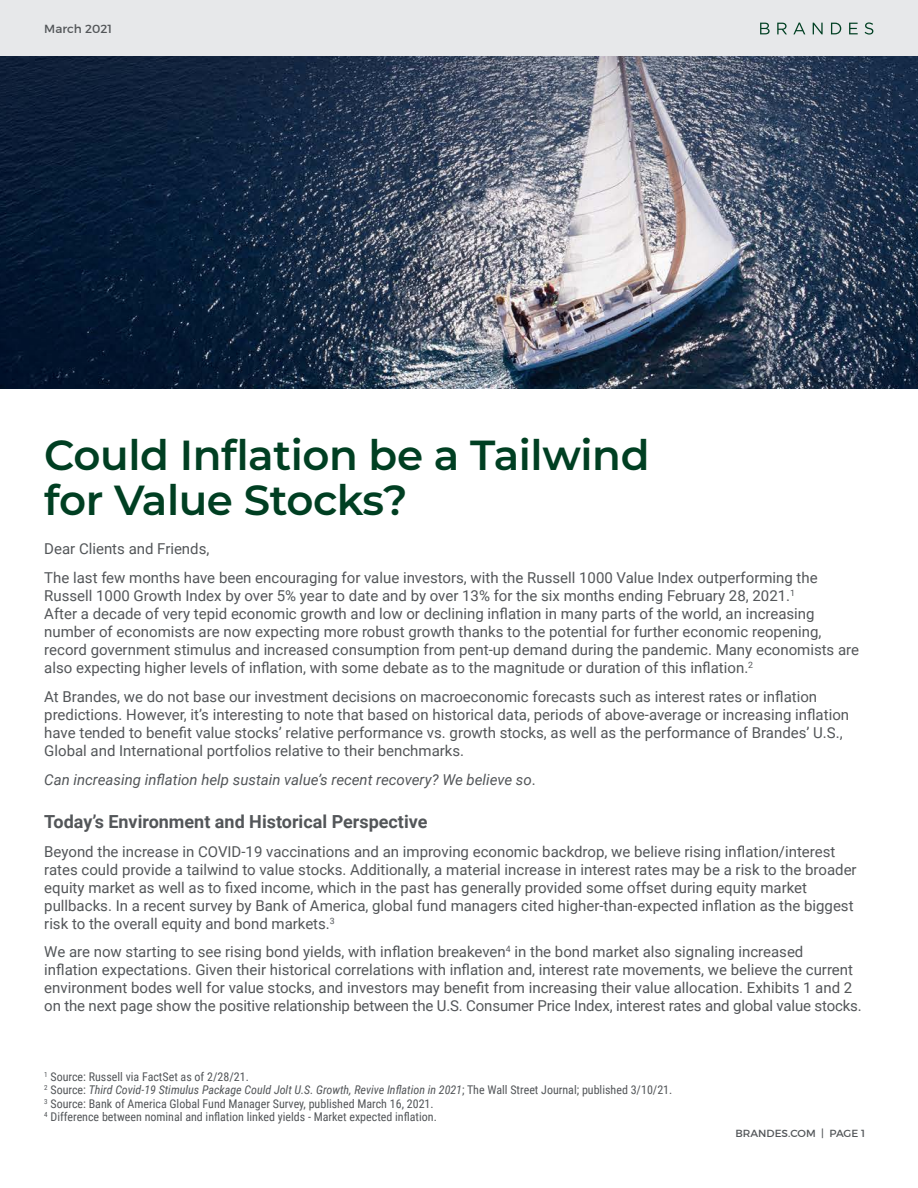
<style>
.page{position:relative;width:918px;height:1188px;background:#fff}
.page>*{position:absolute;margin:0;border:0;box-sizing:border-box;transform-origin:0 0}
.t1{font:600 42px/45px "Montserrat";letter-spacing:-.01em;color:#003f22}
.t2{font:700 18px "Roboto";color:#535659}
.t3{font:15px/18px "Roboto";color:#535659}
.t4{font:italic 15px "Roboto";color:#535659}
.t5{font:12px/13.5px "Roboto Condensed";color:#535659}
.t6{font:12px "Montserrat";color:#535659}
.t7{font:10.5px "Montserrat";color:#535659}
.s1{font-style:normal}
.s2{font-style:italic}
</style>
<div class="page">
<div style="left:0;top:0;width:918px;height:56px;background:#e7e8ea"></div>
<svg style="left:760px;top:23px;width:10px;height:11px"></svg>
<svg style="left:777px;top:23px;width:10px;height:11px"></svg>
<svg style="left:793px;top:23px;width:12px;height:11px"></svg>
<svg style="left:813px;top:23px;width:10px;height:11px"></svg>
<svg style="left:831px;top:23px;width:10px;height:11px"></svg>
<svg style="left:849px;top:23px;width:9px;height:11px"></svg>
<svg style="left:865px;top:22px;width:8px;height:13px"></svg>
<img style="left:0;top:56px;width:918px;height:332px">
<p class="t6" style="left:44px;top:21px;width:69px">March 2021</p>
<h1 class="t1" style="left:44px;top:430px;width:607px">Could Inflation be a Tailwind for Value Stocks?</h1>
<p class="t3" style="left:44px;top:534px;width:775px;line-height:28.8px">Dear Clients and Friends,<br>The last few months have been encouraging for value investors, with the Russell 1000 Value Index outperforming the</p>
<p class="t3" style="left:44px;top:586px;width:816px">Russell 1000 Growth Index by over 5% year to date and by over 13% for the six months ending February 28, 2021.<sup>1<br></sup>After a decade of very tepid economic growth and low or declining inflation in many parts of the world, an increasing number of economists are now expecting more robust growth thanks to the potential for further economic reopening, record government stimulus and increased consumption from pent-up demand during the pandemic. Many economists are also expecting higher levels of inflation, with some debate as to the magnitude or duration of this inflation.<sup>2</sup></p>
<p class="t3" style="left:44px;top:687px;width:806px">At Brandes, we do not base our investment decisions on macroeconomic forecasts such as interest rates or inflation predictions. However, it’s interesting to note that based on historical data, periods of above-average or increasing inflation have tended to benefit value stocks’ relative performance vs. growth stocks, as well as the performance of Brandes’ U.S., Global and International portfolios relative to their benchmarks.</p>
<p class="t4" style="left:44px;top:769px;width:493px">Can increasing inflation help sustain value’s recent recovery? We believe so<span class="s1">.</span></p>
<p class="t2" style="left:44px;top:809px;width:385px">Today’s Environment and Historical Perspective</p>
<p class="t3" style="left:44px;top:842px;width:814px">Beyond the increase in COVID-19 vaccinations and an improving economic backdrop, we believe rising inflation/interest rates could provide a tailwind to value stocks. Additionally, a material increase in interest rates may be a risk to the broader equity market as well as to fixed income, which in the past has generally provided some offset during equity market pullbacks. In a recent survey by Bank of America, global fund managers cited higher-than-expected inflation as the biggest risk to the overall equity and bond markets.<sup>3</sup></p>
<p class="t3" style="left:44px;top:943px;width:819px">We are now starting to see rising bond yields, with inflation breakeven<sup>4</sup> in the bond market also signaling increased<br>inflation expectations. Given their historical correlations with inflation and, interest rate movements, we believe the current environment bodes well for value stocks, and investors may benefit from increasing their value allocation. Exhibits 1 and 2 on the next page show the positive relationship between the U.S. Consumer Price Index, interest rates and global value stocks.</p>
<p class="t5" style="left:44px;top:1069px;width:630px"><sup>1</sup> Source: Russell via FactSet as of 2/28/21.<br><sup>2</sup> Source: <span class="s2">Third Covid-19 Stimulus Package Could Jolt U.S. Growth, Revive Inflation in 2021</span>; The Wall Street Journal; published 3/10/21.<br><sup>3</sup> Source: Bank of America Global Fund Manager Survey, published March 16, 2021.<br><sup>4</sup> Difference between nominal and inflation linked yields - Market expected inflation.</p>
<p class="t7" style="left:735px;top:1127px;width:131px">BRANDES.COM | PAGE 1</p>
</div>
